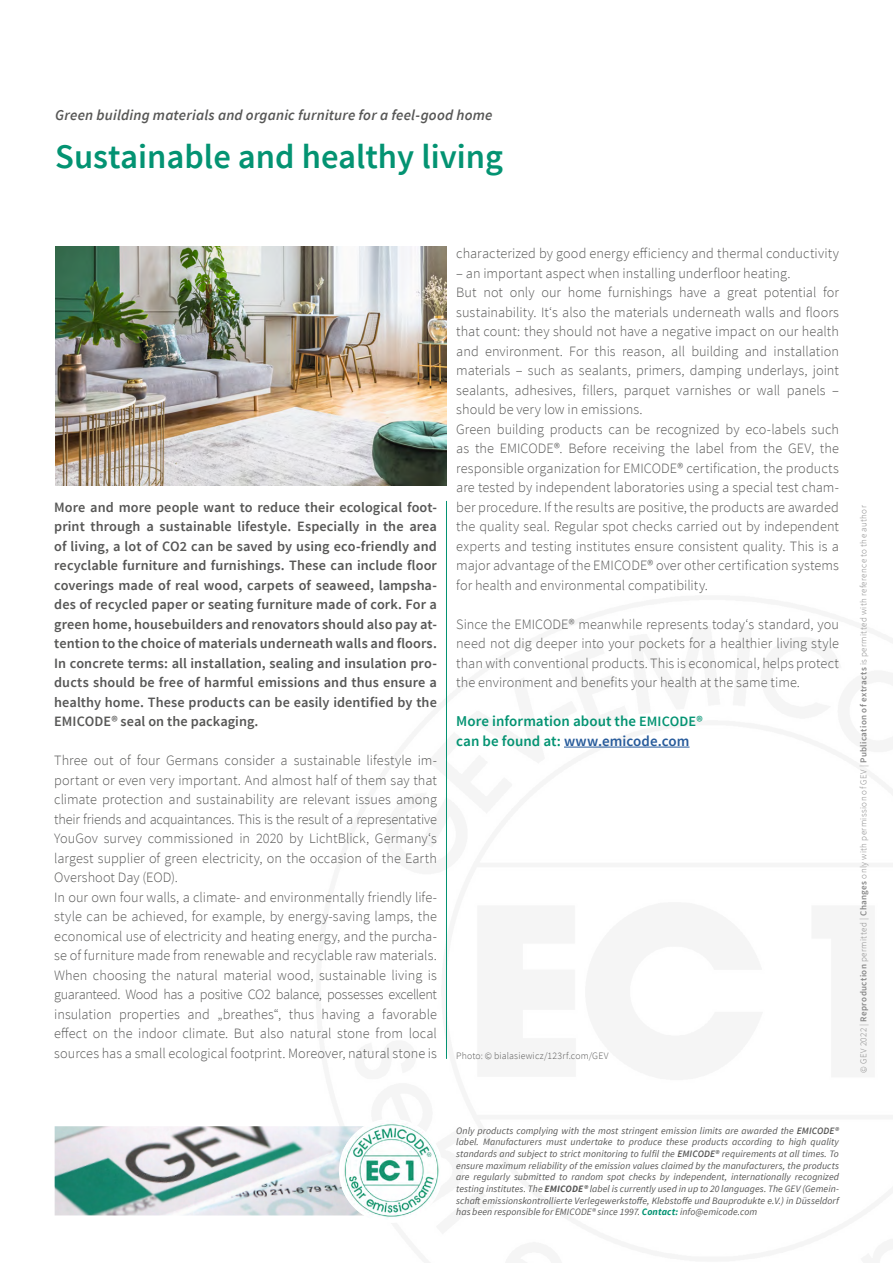
<style>
.page{position:relative;width:893px;height:1263px;background:#fff}
.page>*{position:absolute;margin:0;border:0;box-sizing:border-box;transform-origin:0 0}
.t1{font:600 34.5px "Source Sans Pro";color:#039372}
.t2{font:600 15px/19.5px "Source Sans Pro";letter-spacing:.005em;color:#039372}
.t3{font:italic 600 15px "Source Sans Pro";letter-spacing:.01em;color:#575756}
.t4{font:300 14.25px/19.5px "Source Sans Pro";color:#575756}
.t5{font:600 14.25px/19.5px "Source Sans Pro";letter-spacing:.005em;color:#575756;text-align:justify}
.t6{font:italic 9.75px/11.7px "Source Sans Pro";letter-spacing:.005em;color:#575756;text-align:justify}
.t7{font:300 9.75px "Source Sans Pro";letter-spacing:.015em;color:#575756}
.t8{font:300 9px "Source Sans Pro";letter-spacing:.04em;color:#878787}
.s1{font-size:14.25px}
.s2{color:#275b9b}
.s3{font-weight:600}
.s4{font-weight:700}
.s5{font-weight:700;color:#039372}
</style>
<div class="page">
<img style="left:55px;top:1126px;width:287px;height:89px">
<img style="left:342px;top:1123px;width:97px;height:95px">
<hr style="left:564px;top:747px;width:125px;height:1px;background:#275b9b">
<img style="left:55px;top:247px;width:391px;height:239px">
<hr style="left:446px;top:501px;width:1px;height:558px;background:#039372">
<p class="t3" style="left:55px;top:105px;width:439px">Green building materials and organic furniture for a feel-good home</p>
<h1 class="t1" style="left:55px;top:135px;width:449px">Sustainable and healthy living</h1>
<p class="t5" style="left:54px;top:497px;width:384px">More and more people want to reduce their ecological foot&shy;print through a sustainable lifestyle. Especially in the area of living, a lot of CO2 can be saved by using eco-friendly and recyclable furniture and furnishings. These can include floor coverings made of real wood, carpets of seaweed, lampsha&shy;des of recycled paper or seating furniture made of cork. For a green home, housebuilders and renovators should also pay at&shy;tention to the choice of materials underneath walls and floors.<br>In concrete terms: all installation, sealing and insulation pro&shy;ducts should be free of harmful emissions and thus ensure a healthy home. These products can be easily identified by the EMICODE® seal on the packaging.</p>
<p class="t4" style="left:54px;top:751px;width:384px">Three out of four Germans consider a sustainable lifestyle im&shy;portant or even very important. And almost half of them say that climate protection and sustainability are relevant issues among their friends and acquaintances. This is the result of a representative YouGov survey commissioned in 2020 by LichtBlick, Germany‘s largest supplier of green electricity, on the occasion of the Earth Overshoot Day (EOD).<br>In our own four walls, a climate- and environmentally friendly life&shy;style can be achieved, for example, by energy-saving lamps, the economical use of electricity and heating energy, and the purcha&shy;se of furniture made from renewable and recyclable raw materials.<br>When choosing the natural material wood, sustainable living is guaranteed. Wood has a positive CO2 balance, possesses excellent insulation properties and „breathes“, thus having a favorable effect on the indoor climate. But also natural stone from local sources has a small ecological footprint. Moreover, natural stone is</p>
<p class="t4" style="left:456px;top:244px;width:384px">characterized by good energy efficiency and thermal conductivity</p>
<p class="t4" style="left:456px;top:263px;width:384px">– an important aspect when installing underfloor heating.<br>But not only our home furnishings have a great potential for sustainability. It‘s also the materials underneath walls and floors that count: they should not have a negative impact on our health and environment. For this reason, all building and installation materials – such as sealants, primers, damping underlays, joint sealants, adhesives, fillers, parquet varnishes or wall panels – should be very low in emissions.<br>Green building products can be recognized by eco-labels such as the EMICODE®. Before receiving the label from the GEV, the responsible organization for EMICODE® certification, the products are tested by independent laboratories using a special test cham&shy;ber procedure. If the results are positive, the products are awarded the quality seal. Regular spot checks carried out by independent experts and testing institutes ensure consistent quality. This is a major advantage of the EMICODE® over other certification systems for health and environmental compatibility.</p>
<p class="t4" style="left:456px;top:614px;width:384px;text-align:justify">Since the EMICODE® meanwhile represents today‘s standard, you need not dig deeper into your pockets for a healthier living style than with conventional products. This is economical, helps protect the environment and benefits your health at the same time.</p>
<p class="t2" style="left:456px;top:712px;width:248px">More information about the <span class="s1">EMICODE® </span>can be found at: <span class="s2">www.emicode.com</span></p>
<p class="t7" style="left:456px;top:1050px;width:154px">Photo: © bialasiewicz/123rf.com/GEV</p>
<p class="t8" style="left:858px;top:1073px;width:569px;rotate:-90deg">© GEV 2022 | <span class="s3">Reproduction</span> permitted | <span class="s3">Changes</span> only with permission of GEV | <span class="s3">Publication of extracts</span> is permitted with reference to the author</p>
<p class="t6" style="left:456px;top:1124px;width:384px">Only products complying with the most stringent emission limits are awarded the <span class="s3">EMICODE® </span>label. Manufacturers must undertake to produce these products according to high quality standards and subject to strict monitoring to fulfil the <span class="s3">EMICODE®</span> requirements at all times. To ensure maximum reliability of the emission values claimed by the manufacturers, the products are regularly submitted to random spot checks by independent, internationally recognized testing institutes. The <span class="s4">EMICODE®</span> label is currently used in up to 20 languages. The GEV (Gemein&shy;schaft emissionskontrollierte Verlegewerkstoffe, Klebstoffe und Bauprodukte e.V.) in Düsseldorf has been responsible for EMICODE® since 1997. <span class="s5">Contact:</span> info@emicode.com</p>
</div>
